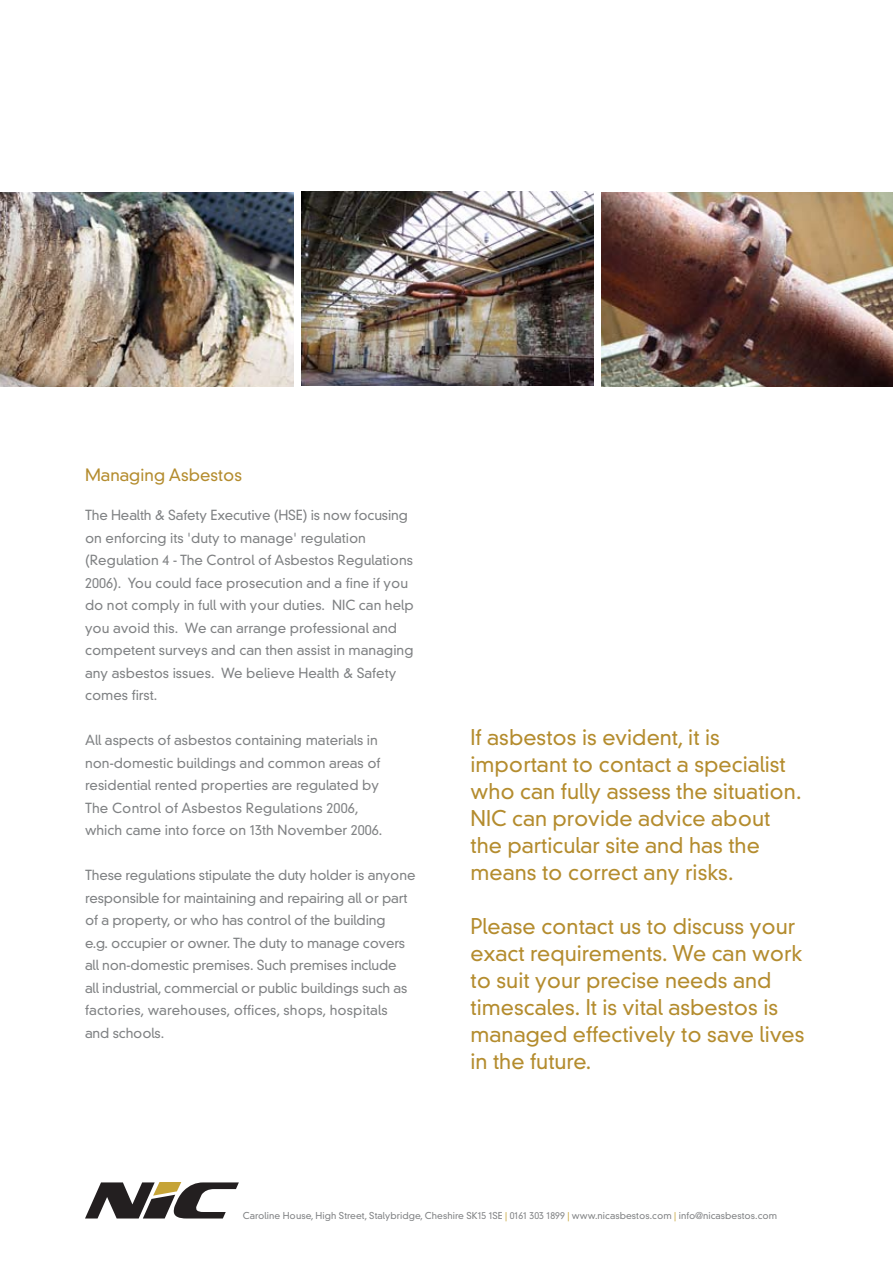
<style>
.page{position:relative;width:893px;height:1263px;background:#fff}
.page>*{position:absolute;margin:0;border:0;box-sizing:border-box;transform-origin:0 0}
.t1{font:300 21px/27px "DIN Neuzeit Grotesk";color:#b48c2e}
.t2{font:300 16.5px "DIN Neuzeit Grotesk";color:#b48c2e}
.t3{font:300 13.5px/22.5px "DIN Neuzeit Grotesk";color:#808284}
.t4{font:300 9.3px "DIN Neuzeit Grotesk";letter-spacing:.005em;color:#808284}
.s1{color:#c6a437}
</style>
<div class="page">
<img style="left:602px;top:192px;width:291px;height:194px">
<img style="left:0;top:192px;width:294px;height:194px">
<img style="left:302px;top:192px;width:292px;height:194px">
<svg style="left:85px;top:1182px;width:154px;height:36px"></svg>
<p class="t2" style="left:85px;top:465px;width:158px">Managing Asbestos</p>
<p class="t3" style="left:85px;top:504px;width:330px">The Health &amp; Safety Executive (HSE) is now focusing on enforcing its 'duty to manage' regulation (Regulation 4 - The Control of Asbestos Regulations 2006). You could face prosecution and a fine if you do not comply in full with your duties. NIC can help you avoid this. We can arrange professional and competent surveys and can then assist in managing any asbestos issues. We believe Health &amp; Safety comes first.</p>
<p class="t3" style="left:85px;top:729px;width:299px">All aspects of asbestos containing materials in non-domestic buildings and common areas of residential rented properties are regulated by The Control of Asbestos Regulations 2006, which came into force on 13th November 2006.</p>
<p class="t3" style="left:85px;top:864px;width:332px">These regulations stipulate the duty holder is anyone responsible for maintaining and repairing all or part of a property, or who has control of the building<br>e.g. occupier or owner. The duty to manage covers all non-domestic premises. Such premises include<br>all industrial, commercial or public buildings such as factories, warehouses, offices, shops, hospitals and schools.</p>
<p class="t1" style="left:471px;top:724px;width:332px">If asbestos is evident, it is important to contact a specialist who can fully assess the situation.<br>NIC can provide advice about the particular site and has the means to correct any risks.</p>
<p class="t1" style="left:471px;top:913px;width:335px">Please contact us to discuss your exact requirements. We can work to suit your precise needs and timescales. It is vital asbestos is managed effectively to save lives in the future.</p>
<p class="t4" style="left:243px;top:1210px;width:536px">Caroline House, High Street, Stalybridge, Cheshire SK15 1SE <span class="s1">|</span> 0161 303 1899 <span class="s1">|</span> www.nicasbestos.com <span class="s1">|</span> info@nicasbestos.com</p>
</div>
